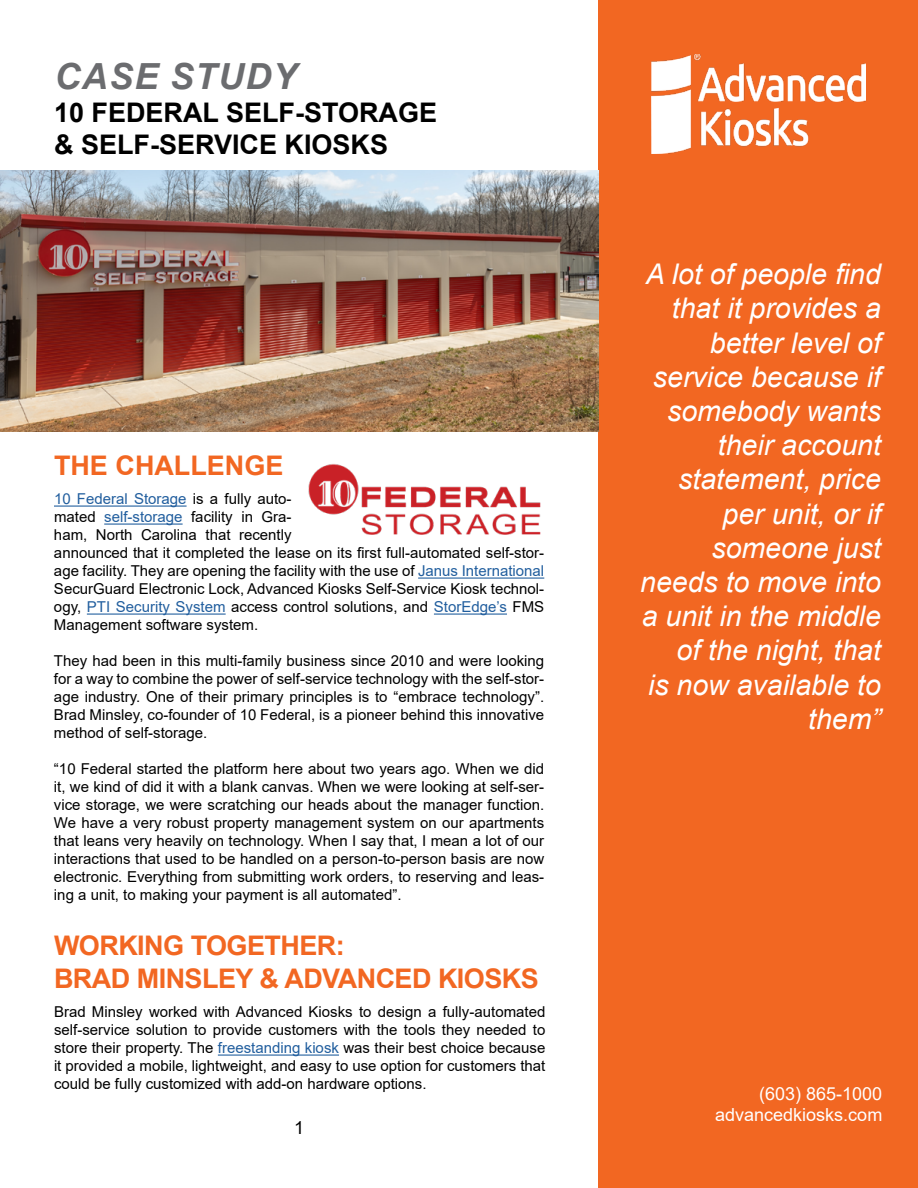
<style>
.page{position:relative;width:918px;height:1188px;background:#fff}
.page>*{position:absolute;margin:0;border:0;box-sizing:border-box;transform-origin:0 0}
.t1{font:italic 700 36px "Arial";letter-spacing:.035em;color:#6b6c6f}
.t2{font:italic 28.5px/34.2px "Arial";color:#fff;text-align:right}
.t3{font:700 27px/32.4px "Arial";letter-spacing:-.02em;color:#f26722}
.t4{font:700 27px/32.4px "Arial";color:#000}
.t5{font:700 27px "Arial";color:#f26722}
.t6{font:18px/21.6px "Arial";color:#fff;text-align:right}
.t7{font:18px "Arial";color:#000}
.t8{font:15px/18px "Arial";color:#000;text-align:justify}
.s1{color:#215e9e}
</style>
<div class="page">
<div style="left:598px;top:0;width:320px;height:1188px;background:#f26722"></div>
<hr style="left:54px;top:506px;width:133px;height:1px;background:#215e9e">
<hr style="left:104px;top:524px;width:79px;height:1px;background:#215e9e">
<hr style="left:418px;top:578px;width:126px;height:1px;background:#215e9e">
<hr style="left:87px;top:614px;width:139px;height:1px;background:#215e9e">
<hr style="left:434px;top:614px;width:73px;height:1px;background:#215e9e">
<hr style="left:218px;top:1055px;width:121px;height:1px;background:#215e9e">
<img style="left:651px;top:54px;width:214px;height:99px">
<img style="left:0;top:171px;width:598px;height:261px">
<img style="left:308px;top:464px;width:233px;height:71px">
<h1 class="t1" style="left:55px;top:52px;width:244px">CASE STUDY</h1>
<h3 class="t4" style="left:54px;top:96px;width:385px">10 FEDERAL SELF-STORAGE &amp; SELF-SERVICE KIOSKS</h3>
<h3 class="t5" style="left:54px;top:447px;width:231px">THE CHALLENGE</h3>
<p class="t8" style="left:54px;top:490px;width:492px;text-align:left"><span class="s1">10 Federal Storage</span> is a fully auto-<br>mated <span class="s1">self-storage</span> facility in Gra-<br>ham, North Carolina that recently<br>announced that it completed the lease on its first full-automated self-stor&shy;age facility. They are opening the facility with the use of <span class="s1">Janus International </span>SecurGuard Electronic Lock, Advanced Kiosks Self-Service Kiosk technol&shy;ogy, <span class="s1">PTI Security System</span> access control solutions, and <span class="s1">StorEdge’s</span> FMS Management software system.</p>
<p class="t8" style="left:54px;top:652px;width:492px">They had been in this multi-family business since 2010 and were looking for a way to combine the power of self-service technology with the self-stor&shy;age industry. One of their primary principles is to “embrace technology”.<br>Brad Minsley, co-founder of 10 Federal, is a pioneer behind this innovative method of self-storage.</p>
<p class="t8" style="left:54px;top:760px;width:492px">“10 Federal started the platform here about two years ago. When we did it, we kind of did it with a blank canvas. When we were looking at self-ser&shy;vice storage, we were scratching our heads about the manager function.<br>We have a very robust property management system on our apartments that leans very heavily on technology. When I say that, I mean a lot of our interactions that used to be handled on a person-to-person basis are now electronic. Everything from submitting work orders, to reserving and leas&shy;ing a unit, to making your payment is all automated”.</p>
<h3 class="t3" style="left:54px;top:930px;width:486px">WORKING TOGETHER:<br>BRAD MINSLEY &amp; ADVANCED KIOSKS</h3>
<p class="t8" style="left:54px;top:1003px;width:493px">Brad Minsley worked with Advanced Kiosks to design a fully-automated self-service solution to provide customers with the tools they needed to store their property. The <span class="s1">freestanding kiosk</span> was their best choice because it provided a mobile, lightweight, and easy to use option for customers that could be fully customized with add-on hardware options.</p>
<p class="t7" style="left:294px;top:1115px;width:12px">1</p>
<h2 class="t2" style="left:640px;top:258px;width:242px">A lot of people find that it provides a better level of service because if somebody wants their account statement, price per unit, or if someone just needs to move into a unit in the middle of the night, that<br>is now available to them”</h2>
<p class="t6" style="left:715px;top:1082px;width:169px">(603) 865-1000 advancedkiosks.com</p>
</div>
